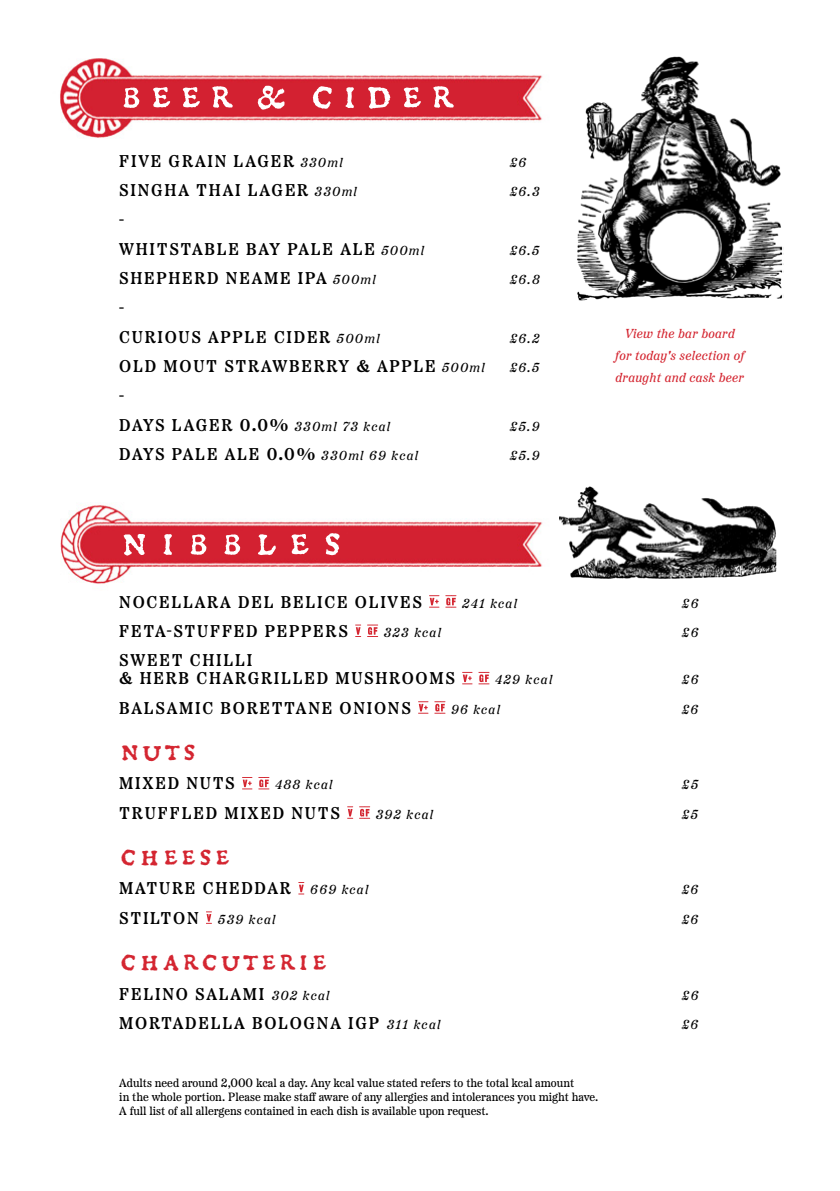
<style>
.page{position:relative;width:840px;height:1191px;background:#fff}
.page>*{position:absolute;margin:0;border:0;box-sizing:border-box;transform-origin:0 0}
.t1{font:53.4px "Gryphius MVB SC";letter-spacing:.115em;color:#fff}
.t2{font:53.4px "Gryphius MVB SC";letter-spacing:.185em;color:#fff}
.t3{font:38px "Gryphius MVB SC";letter-spacing:.02em;color:#d42631}
.t4{font:600 17px/29.4px "Etna";letter-spacing:.1em;color:#000}
.t5{font:600 17px/29.4px "Etna";letter-spacing:.08em;color:#000}
.t6{font:italic 13px "Etna";letter-spacing:.1em;color:#000}
.t7{font:italic 13px/22px "Etna";letter-spacing:.02em;color:#d42631;text-align:center}
.t8{font:12px/14px "Etna";color:#000}
.s1{font-weight:400;font-style:italic;font-size:13px}
</style>
<div class="page">
<img style="left:60px;top:58px;width:483px;height:80px">
<img style="left:60px;top:486px;width:717px;height:98px">
<img style="left:577px;top:56px;width:205px;height:244px">
<svg style="left:429px;top:595px;width:10px;height:12px"></svg>
<svg style="left:445px;top:595px;width:11px;height:12px"></svg>
<svg style="left:355px;top:624px;width:6px;height:13px"></svg>
<svg style="left:367px;top:624px;width:11px;height:13px"></svg>
<svg style="left:462px;top:672px;width:10px;height:12px"></svg>
<svg style="left:478px;top:672px;width:11px;height:12px"></svg>
<svg style="left:418px;top:701px;width:10px;height:12px"></svg>
<svg style="left:434px;top:701px;width:11px;height:12px"></svg>
<svg style="left:242px;top:777px;width:10px;height:12px"></svg>
<svg style="left:258px;top:777px;width:11px;height:12px"></svg>
<svg style="left:347px;top:806px;width:6px;height:12px"></svg>
<svg style="left:359px;top:806px;width:11px;height:12px"></svg>
<svg style="left:298px;top:882px;width:6px;height:12px"></svg>
<svg style="left:206px;top:911px;width:6px;height:12px"></svg>
<img style="left:559px;top:487px;width:216px;height:91px">
<h1 class="t1" style="left:119px;top:63px;width:337px">beer &amp; cider</h1>
<p class="t4" style="left:119px;top:145px;width:225px">FIVE GRAIN LAGER <span class="s1">330ml</span></p>
<p class="t6" style="left:509px;top:153px;width:18px">£6</p>
<p class="t4" style="left:119px;top:174px;width:239px">SINGHA THAI LAGER <span class="s1">330ml</span></p>
<p class="t6" style="left:509px;top:182px;width:31px">£6.3</p>
<p class="t4" style="left:119px;top:204px;width:306px">-<br>WHITSTABLE BAY PALE ALE <span class="s1">500ml</span></p>
<p class="t6" style="left:509px;top:241px;width:31px">£6.5</p>
<p class="t4" style="left:119px;top:262px;width:258px">SHEPHERD NEAME IPA <span class="s1">500ml</span></p>
<p class="t6" style="left:509px;top:270px;width:32px">£6.8</p>
<p class="t4" style="left:119px;top:292px;width:262px">-<br>CURIOUS APPLE CIDER <span class="s1">500ml</span></p>
<p class="t6" style="left:509px;top:329px;width:31px">£6.2</p>
<p class="t4" style="left:119px;top:350px;width:367px">OLD MOUT STRAWBERRY &amp; APPLE <span class="s1">500ml</span></p>
<p class="t6" style="left:509px;top:358px;width:31px">£6.5</p>
<p class="t5" style="left:119px;top:380px;width:272px">-<br>DAYS LAGER 0.0% <span class="s1">330ml 73 kcal</span></p>
<p class="t6" style="left:509px;top:417px;width:31px">£5.9</p>
<p class="t4" style="left:119px;top:438px;width:300px">DAYS PALE ALE 0.0% <span class="s1">330ml 69 kcal</span></p>
<p class="t6" style="left:509px;top:446px;width:31px">£5.9</p>
<p class="t7" style="left:615px;top:322px;width:130px">View the bar board for today's selection of draught and cask beer</p>
<h1 class="t2" style="left:119px;top:510px;width:225px">nibbles</h1>
<p class="t4" style="left:119px;top:586px;width:304px">NOCELLARA DEL BELICE OLIVES</p>
<p class="t6" style="left:462px;top:593px;width:56px">241 kcal</p>
<p class="t6" style="left:681px;top:593px;width:18px">£6</p>
<p class="t4" style="left:119px;top:615px;width:230px">FETA-STUFFED PEPPERS</p>
<p class="t6" style="left:383px;top:622px;width:59px">323 kcal</p>
<p class="t6" style="left:681px;top:622px;width:18px">£6</p>
<p class="t4" style="left:119px;top:650px;width:337px;line-height:18px">SWEET CHILLI<br>&amp; HERB CHARGRILLED MUSHROOMS</p>
<p class="t6" style="left:495px;top:670px;width:59px">429 kcal</p>
<p class="t6" style="left:681px;top:670px;width:18px">£6</p>
<p class="t4" style="left:119px;top:692px;width:293px">BALSAMIC BORETTANE ONIONS</p>
<p class="t6" style="left:451px;top:699px;width:50px">96 kcal</p>
<p class="t6" style="left:681px;top:699px;width:18px">£6</p>
<h2 class="t3" style="left:119px;top:728px;width:79px">nuts</h2>
<p class="t4" style="left:119px;top:767px;width:117px">MIXED NUTS</p>
<p class="t6" style="left:275px;top:775px;width:59px">488 kcal</p>
<p class="t6" style="left:681px;top:775px;width:18px">£5</p>
<p class="t4" style="left:119px;top:797px;width:222px">TRUFFLED MIXED NUTS</p>
<p class="t6" style="left:375px;top:804px;width:59px">392 kcal</p>
<p class="t6" style="left:681px;top:804px;width:18px">£5</p>
<h2 class="t3" style="left:119px;top:833px;width:113px">cheese</h2>
<p class="t4" style="left:119px;top:872px;width:250px">MATURE CHEDDAR <span class="s1">669 kcal</span></p>
<p class="t6" style="left:681px;top:880px;width:18px">£6</p>
<p class="t4" style="left:119px;top:902px;width:158px">STILTON <span class="s1">539 kcal</span></p>
<p class="t6" style="left:681px;top:909px;width:18px">£6</p>
<h2 class="t3" style="left:119px;top:938px;width:210px">charcuterie</h2>
<p class="t4" style="left:119px;top:977px;width:212px">FELINO SALAMI <span class="s1">302 kcal</span></p>
<p class="t6" style="left:681px;top:985px;width:18px">£6</p>
<p class="t4" style="left:119px;top:1007px;width:322px">MORTADELLA BOLOGNA IGP <span class="s1">311 kcal</span></p>
<p class="t6" style="left:681px;top:1014px;width:18px">£6</p>
<p class="t8" style="left:119px;top:1074px;width:480px">Adults need around 2,000 kcal a day. Any kcal value stated refers to the total kcal amount<br>in the whole portion. Please make staff aware of any allergies and intolerances you might have.<br>A full list of all allergens contained in each dish is available upon request.</p>
</div>
